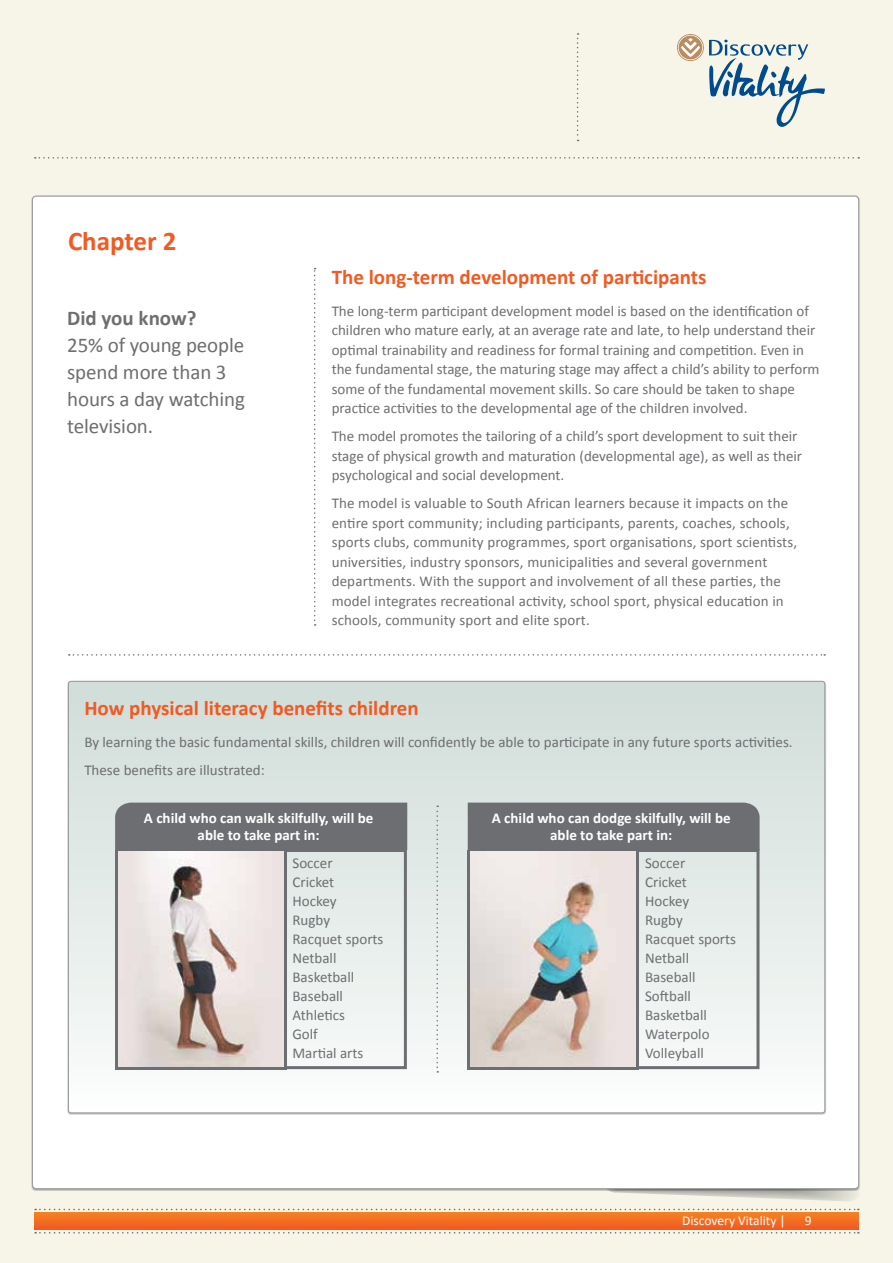
<style>
.page{position:relative;width:893px;height:1263px;background:#f7f5e8}
.page>*{position:absolute;margin:0;border:0;box-sizing:border-box;transform-origin:0 0}
.t1{font:700 27px "Calibri";color:#f15a22}
.t2{font:700 21px "Calibri";color:#f15a22}
.t3{font:21px/27px "Calibri";letter-spacing:-.005em;color:#6d6e71}
.t4{font:700 21px "Calibri";color:#6d6e71}
.t5{font:15px/19px "Calibri";color:#6d6e71}
.t6{font:700 15px/16.5px "Calibri";color:#fff;text-align:center}
.t7{font:13.5px "Calibri";color:#fff}
</style>
<div class="page">
<svg style="left:35px;top:157px;width:824px;height:2px"></svg>
<svg style="left:577px;top:33px;width:2px;height:108px"></svg>
<svg style="left:677px;top:34px;width:148px;height:93px"></svg>
<svg style="left:35px;top:1232px;width:824px;height:1px"></svg>
<svg style="left:35px;top:1209px;width:824px;height:1px"></svg>
<svg style="left:34px;top:1212px;width:825px;height:17px;background:#f36e21"></svg>
<div style="left:32px;top:196px;width:827px;height:993px;background:#fff;border-radius:4px"></div>
<svg style="left:68px;top:681px;width:757px;height:432px"></svg>
<svg style="left:314px;top:268px;width:2px;height:358px"></svg>
<svg style="left:436px;top:805px;width:2px;height:268px"></svg>
<div style="left:123px;top:849px;width:284px;height:220px;border:3px solid #6d6e71"></div>
<div style="left:115px;top:802px;width:292px;height:48px;background:#6d6e71"></div>
<svg style="left:115px;top:850px;width:171px;height:219px;background:#8d8b8d"></svg>
<img style="left:118px;top:852px;width:165px;height:214px">
<div style="left:476px;top:849px;width:283px;height:220px;border:3px solid #6d6e71"></div>
<div style="left:468px;top:802px;width:292px;height:48px;background:#6d6e71"></div>
<svg style="left:468px;top:850px;width:171px;height:219px;background:#8b8a8b"></svg>
<img style="left:471px;top:852px;width:165px;height:214px">
<svg style="left:69px;top:654px;width:756px;height:2px"></svg>
<h1 class="t1" style="left:68px;top:224px;width:110px">Chapter 2</h1>
<h2 class="t4" style="left:67px;top:304px;width:131px">Did you know?</h2>
<h2 class="t3" style="left:67px;top:331px;width:179px">25% of young people spend more than 3 hours a day watching television.</h2>
<h2 class="t2" style="left:332px;top:263px;width:376px">The long-term development of participants</h2>
<p class="t5" style="left:332px;top:301px;width:489px;line-height:19.5px">The long-term participant development model is based on the identification of children who mature early, at an average rate and late, to help understand their optimal trainability and readiness for formal training and competition. Even in the fundamental stage, the maturing stage may affect a child’s ability to perform some of the fundamental movement skills. So care should be taken to shape practice activities to the developmental age of the children involved.</p>
<p class="t5" style="left:332px;top:427px;width:472px;line-height:19.5px">The model promotes the tailoring of a child’s sport development to suit their stage of physical growth and maturation (developmental age), as well as their psychological and social development.</p>
<p class="t5" style="left:332px;top:494px;width:467px;line-height:19.5px">The model is valuable to South African learners because it impacts on the entire sport community; including participants, parents, coaches, schools, sports clubs, community programmes, sport organisations, sport scientists, universities, industry sponsors, municipalities and several government departments. With the support and involvement of all these parties, the model integrates recreational activity, school sport, physical education in schools, community sport and elite sport.</p>
<h2 class="t2" style="left:84px;top:694px;width:336px">How physical literacy benefits children</h2>
<p class="t5" style="left:84px;top:728px;width:710px;line-height:28px">By learning the basic fundamental skills, children will confidently be able to participate in any future sports activities.<br>These benefits are illustrated:</p>
<p class="t6" style="left:144px;top:810px;width:231px">A child who can walk skilfully, will be able to take part in:</p>
<p class="t5" style="left:292px;top:853px;width:93px">Soccer<br>Cricket<br>Hockey<br>Rugby<br>Racquet sports<br>Netball<br>Basketball<br>Baseball<br>Athletics<br>Golf<br>Martial arts</p>
<p class="t6" style="left:492px;top:810px;width:240px">A child who can dodge skilfully, will be able to take part in:</p>
<p class="t5" style="left:645px;top:853px;width:93px">Soccer<br>Cricket<br>Hockey<br>Rugby<br>Racquet sports<br>Netball<br>Baseball<br>Softball<br>Basketball<br>Waterpolo<br>Volleyball</p>
<p class="t7" style="left:682px;top:1212px;width:105px">Discovery Vitality |</p>
<p class="t7" style="left:805px;top:1212px;width:8px">9</p>
</div>
